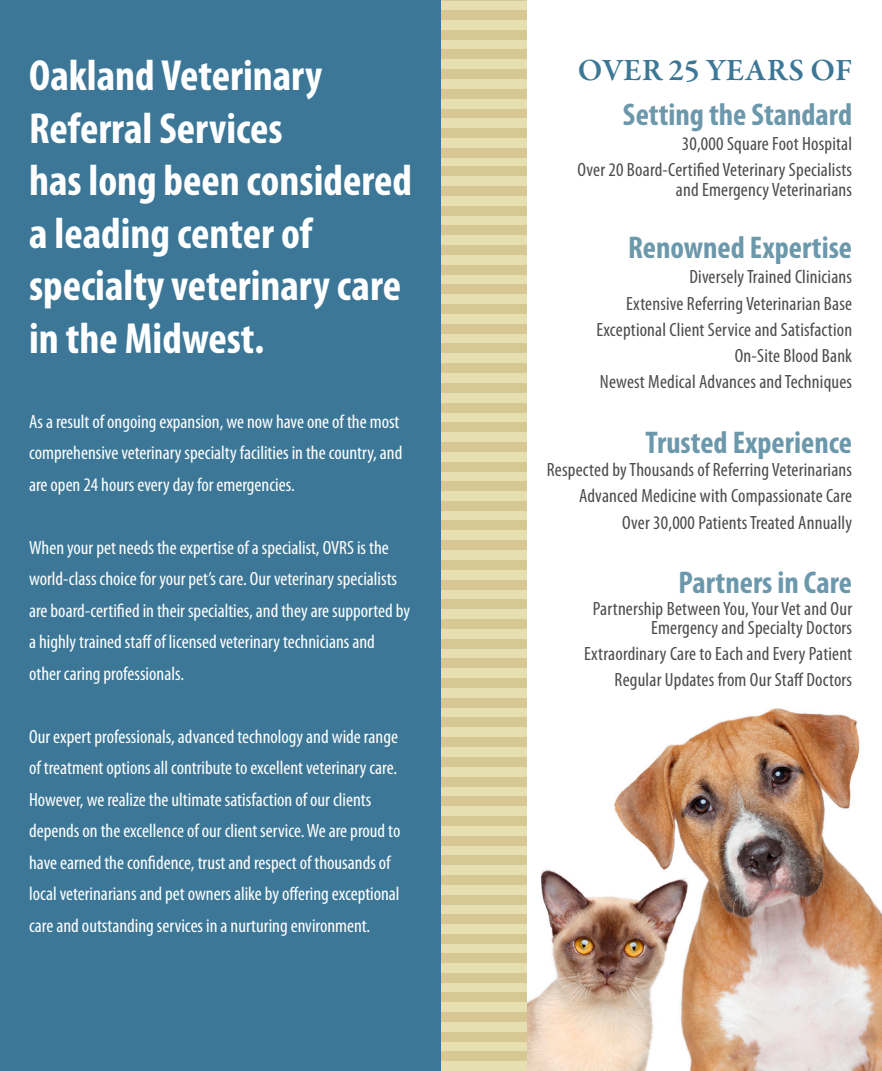
<style>
.page{position:relative;width:882px;height:1071px;background:#fff}
.page>*{position:absolute;margin:0;border:0;box-sizing:border-box;transform-origin:0 0}
.t1{font:700 condensed 43.75px "Myriad Pro";color:#fff}
.t2{font:700 condensed 31.5px "Myriad Pro";color:#6c98ac}
.t3{font:600 31.5px "Garamond Premr Pro";color:#3c7797}
.t4{font:condensed 19.25px/31.5px "Myriad Pro";color:#fff}
.t5{font:condensed 19.25px "Myriad Pro";letter-spacing:.01em;color:#4b4c4d}
</style>
<div class="page">
<div style="left:0;top:0;width:441px;height:1071px;background:#3c7797"></div>
<img style="left:527px;top:708px;width:355px;height:363px">
<div style="left:441px;top:0;width:86px;height:1071px;background:#e5dfb1"></div>
<div style="left:441px;top:1052px;width:86px;height:9px;background:#d7c793"></div>
<div style="left:441px;top:1032px;width:86px;height:9px;background:#d7c793"></div>
<div style="left:441px;top:1012px;width:86px;height:9px;background:#d7c793"></div>
<div style="left:441px;top:993px;width:86px;height:9px;background:#d7c793"></div>
<div style="left:441px;top:973px;width:86px;height:9px;background:#d7c793"></div>
<div style="left:441px;top:953px;width:86px;height:9px;background:#d7c793"></div>
<div style="left:441px;top:934px;width:86px;height:9px;background:#d7c793"></div>
<div style="left:441px;top:915px;width:86px;height:9px;background:#d7c793"></div>
<div style="left:441px;top:895px;width:86px;height:9px;background:#d7c793"></div>
<div style="left:441px;top:875px;width:86px;height:9px;background:#d7c793"></div>
<div style="left:441px;top:856px;width:86px;height:9px;background:#d7c793"></div>
<div style="left:441px;top:836px;width:86px;height:9px;background:#d7c793"></div>
<div style="left:441px;top:817px;width:86px;height:9px;background:#d7c793"></div>
<div style="left:441px;top:797px;width:86px;height:9px;background:#d7c793"></div>
<div style="left:441px;top:777px;width:86px;height:9px;background:#d7c793"></div>
<div style="left:441px;top:758px;width:86px;height:9px;background:#d7c793"></div>
<div style="left:441px;top:737px;width:86px;height:9px;background:#d7c793"></div>
<div style="left:441px;top:718px;width:86px;height:9px;background:#d7c793"></div>
<div style="left:441px;top:698px;width:86px;height:9px;background:#d7c793"></div>
<div style="left:441px;top:678px;width:86px;height:9px;background:#d7c793"></div>
<div style="left:441px;top:659px;width:86px;height:9px;background:#d7c793"></div>
<div style="left:441px;top:639px;width:86px;height:9px;background:#d7c793"></div>
<div style="left:441px;top:619px;width:86px;height:9px;background:#d7c793"></div>
<div style="left:441px;top:600px;width:86px;height:9px;background:#d7c793"></div>
<div style="left:441px;top:580px;width:86px;height:9px;background:#d7c793"></div>
<div style="left:441px;top:561px;width:86px;height:9px;background:#d7c793"></div>
<div style="left:441px;top:541px;width:86px;height:9px;background:#d7c793"></div>
<div style="left:441px;top:521px;width:86px;height:9px;background:#d7c793"></div>
<div style="left:441px;top:501px;width:86px;height:9px;background:#d7c793"></div>
<div style="left:441px;top:482px;width:86px;height:9px;background:#d7c793"></div>
<div style="left:441px;top:462px;width:86px;height:9px;background:#d7c793"></div>
<div style="left:441px;top:442px;width:86px;height:9px;background:#d7c793"></div>
<div style="left:441px;top:423px;width:86px;height:9px;background:#d7c793"></div>
<div style="left:441px;top:403px;width:86px;height:9px;background:#d7c793"></div>
<div style="left:441px;top:383px;width:86px;height:9px;background:#d7c793"></div>
<div style="left:441px;top:364px;width:86px;height:9px;background:#d7c793"></div>
<div style="left:441px;top:344px;width:86px;height:9px;background:#d7c793"></div>
<div style="left:441px;top:324px;width:86px;height:9px;background:#d7c793"></div>
<div style="left:441px;top:304px;width:86px;height:9px;background:#d7c793"></div>
<div style="left:441px;top:285px;width:86px;height:9px;background:#d7c793"></div>
<div style="left:441px;top:265px;width:86px;height:9px;background:#d7c793"></div>
<div style="left:441px;top:246px;width:86px;height:9px;background:#d7c793"></div>
<div style="left:441px;top:226px;width:86px;height:9px;background:#d7c793"></div>
<div style="left:441px;top:206px;width:86px;height:9px;background:#d7c793"></div>
<div style="left:441px;top:187px;width:86px;height:9px;background:#d7c793"></div>
<div style="left:441px;top:167px;width:86px;height:9px;background:#d7c793"></div>
<div style="left:441px;top:148px;width:86px;height:9px;background:#d7c793"></div>
<div style="left:441px;top:129px;width:86px;height:9px;background:#d7c793"></div>
<div style="left:441px;top:109px;width:86px;height:9px;background:#d7c793"></div>
<div style="left:441px;top:89px;width:86px;height:9px;background:#d7c793"></div>
<div style="left:441px;top:70px;width:86px;height:9px;background:#d7c793"></div>
<div style="left:441px;top:50px;width:86px;height:9px;background:#d7c793"></div>
<div style="left:441px;top:30px;width:86px;height:9px;background:#d7c793"></div>
<div style="left:441px;top:11px;width:86px;height:9px;background:#d7c793"></div>
<p class="t1" style="left:29px;top:48px;width:295px">Oakland Veterinary</p>
<p class="t1" style="left:29px;top:101px;width:255px">Referral Services</p>
<p class="t1" style="left:29px;top:153px;width:384px">has long been considered</p>
<p class="t1" style="left:29px;top:206px;width:285px">a leading center of</p>
<p class="t1" style="left:29px;top:258px;width:373px">specialty veterinary care</p>
<p class="t1" style="left:29px;top:311px;width:237px">in the Midwest.</p>
<p class="t4" style="left:29px;top:406px;width:375px">As a result of ongoing expansion, we now have one of the most comprehensive veterinary specialty facilities in the country, and are open 24 hours every day for emergencies.</p>
<p class="t4" style="left:29px;top:532px;width:383px">When your pet needs the expertise of a specialist, OVRS is the world-class choice for your pet’s care. Our veterinary specialists are board-certified in their specialties, and they are supported by a highly trained staff of licensed veterinary technicians and</p>
<p class="t4" style="left:29px;top:658px;width:156px">other caring professionals.</p>
<p class="t4" style="left:29px;top:721px;width:373px">Our expert professionals, advanced technology and wide range of treatment options all contribute to excellent veterinary care.<br>However, we realize the ultimate satisfaction of our clients depends on the excellence of our client service. We are proud to</p>
<p class="t4" style="left:29px;top:847px;width:372px">have earned the confidence, trust and respect of thousands of local veterinarians and pet owners alike by offering exceptional care and outstanding services in a nurturing environment.</p>
<p class="t3" style="left:578px;top:51px;width:276px">OVER 25 YEARS OF</p>
<p class="t2" style="left:623px;top:94px;width:231px">Setting the Standard</p>
<p class="t5" style="left:682px;top:132px;width:172px">30,000 Square Foot Hospital</p>
<p class="t5" style="left:578px;top:158px;width:276px">Over 20 Board-Certified Veterinary Specialists</p>
<p class="t5" style="left:676px;top:178px;width:178px">and Emergency Veterinarians</p>
<p class="t2" style="left:628px;top:228px;width:225px">Renowned Expertise</p>
<p class="t5" style="left:689px;top:265px;width:164px">Diversely Trained Clinicians</p>
<p class="t5" style="left:626px;top:292px;width:227px">Extensive Referring Veterinarian Base</p>
<p class="t5" style="left:596px;top:318px;width:257px">Exceptional Client Service and Satisfaction</p>
<p class="t5" style="left:735px;top:344px;width:119px">On-Site Blood Bank</p>
<p class="t5" style="left:600px;top:370px;width:254px">Newest Medical Advances and Techniques</p>
<p class="t2" style="left:646px;top:423px;width:208px">Trusted Experience</p>
<p class="t5" style="left:547px;top:458px;width:307px">Respected by Thousands of Referring Veterinarians</p>
<p class="t5" style="left:579px;top:484px;width:275px">Advanced Medicine with Compassionate Care</p>
<p class="t5" style="left:622px;top:511px;width:231px">Over 30,000 Patients Treated Annually</p>
<p class="t2" style="left:679px;top:563px;width:175px">Partners in Care</p>
<p class="t5" style="left:593px;top:597px;width:261px">Partnership Between You, Your Vet and Our</p>
<p class="t5" style="left:651px;top:616px;width:202px">Emergency and Specialty Doctors</p>
<p class="t5" style="left:584px;top:642px;width:269px">Extraordinary Care to Each and Every Patient</p>
<p class="t5" style="left:615px;top:668px;width:239px">Regular Updates from Our Staff Doctors</p>
</div>
